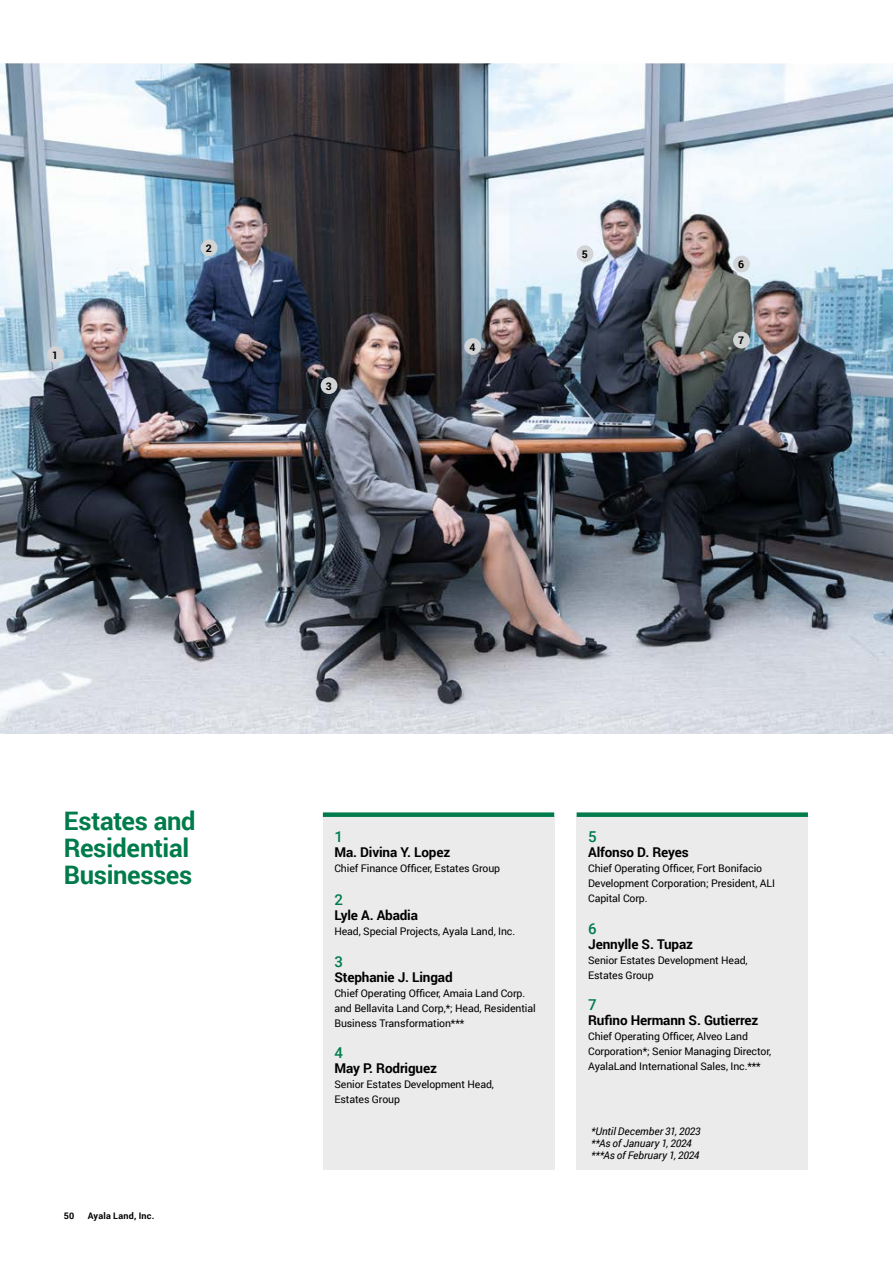
<style>
.page{position:relative;width:893px;height:1263px;background:#fff}
.page>*{position:absolute;margin:0;border:0;box-sizing:border-box;transform-origin:0 0}
.t1{font:700 25.5px/27px "Roboto";letter-spacing:-.01em;color:#007b4b}
.t2{font:500 15px "Roboto";color:#007b4b}
.t3{font:700 13.5px "Roboto";letter-spacing:-.01em;color:#000}
.t4{font:10.5px/15px "Roboto";letter-spacing:-.01em;color:#000}
.t5{font:italic 10.5px/12px "Roboto";letter-spacing:-.005em;color:#000}
.t6{font:700 10.5px "Roboto";color:#000}
.t7{font:700 9px "Roboto";letter-spacing:.025em;color:#000}
</style>
<div class="page">
<div style="left:577px;top:816px;width:231px;height:353px;background:#ebebec"></div>
<div style="left:323px;top:816px;width:231px;height:353px;background:#ebebec"></div>
<div style="left:577px;top:812px;width:231px;height:5px;background:#007b4b"></div>
<div style="left:323px;top:812px;width:231px;height:5px;background:#007b4b"></div>
<img style="left:0;top:64px;width:893px;height:669px">
<div style="left:47px;top:346px;width:17px;height:17px;background:#d1d3d4;border-radius:50%"></div>
<div style="left:201px;top:239px;width:17px;height:17px;background:#d1d3d4;border-radius:50%"></div>
<div style="left:321px;top:377px;width:16px;height:17px;background:#d1d3d4;border-radius:50%"></div>
<div style="left:464px;top:338px;width:17px;height:17px;background:#d1d3d4;border-radius:50%"></div>
<div style="left:577px;top:245px;width:16px;height:17px;background:#d1d3d4;border-radius:50%"></div>
<div style="left:733px;top:256px;width:17px;height:16px;background:#d1d3d4;border-radius:50%"></div>
<div style="left:733px;top:332px;width:17px;height:16px;background:#d1d3d4;border-radius:50%"></div>
<p class="t6" style="left:52px;top:347px;width:8px">1</p>
<p class="t6" style="left:206px;top:241px;width:8px">2</p>
<p class="t6" style="left:326px;top:378px;width:8px">3</p>
<p class="t6" style="left:470px;top:339px;width:8px">4</p>
<p class="t6" style="left:582px;top:247px;width:8px">5</p>
<p class="t6" style="left:738px;top:257px;width:8px">6</p>
<p class="t6" style="left:738px;top:333px;width:8px">7</p>
<h1 class="t1" style="left:64px;top:807px;width:133px">Estates and<br>Residential<br>Businesses</h1>
<p class="t7" style="left:64px;top:1209px;width:12px">50</p>
<p class="t7" style="left:88px;top:1209px;width:68px">Ayala Land, Inc.</p>
<h2 class="t2" style="left:334px;top:826px;width:10px">1</h2>
<p class="t3" style="left:334px;top:843px;width:117px">Ma. Divina Y. Lopez</p>
<p class="t4" style="left:334px;top:860px;width:167px">Chief Finance Officer, Estates Group</p>
<h2 class="t2" style="left:334px;top:889px;width:10px">2</h2>
<p class="t3" style="left:334px;top:906px;width:85px">Lyle A. Abadia</p>
<p class="t4" style="left:334px;top:923px;width:182px">Head, Special Projects, Ayala Land, Inc.</p>
<h2 class="t2" style="left:334px;top:951px;width:10px">3</h2>
<p class="t3" style="left:334px;top:967px;width:120px">Stephanie J. Lingad</p>
<p class="t4" style="left:334px;top:985px;width:203px">Chief Operating Officer, Amaia Land Corp. and Bellavita Land Corp,*; Head, Residential<br>Business Transformation***</p>
<h2 class="t2" style="left:334px;top:1042px;width:10px">4</h2>
<p class="t3" style="left:334px;top:1059px;width:104px">May P. Rodriguez</p>
<p class="t4" style="left:334px;top:1076px;width:161px">Senior Estates Development Head,<br>Estates Group</p>
<h2 class="t2" style="left:588px;top:826px;width:10px">5</h2>
<p class="t3" style="left:588px;top:843px;width:102px">Alfonso D. Reyes</p>
<p class="t4" style="left:588px;top:860px;width:188px">Chief Operating Officer, Fort Bonifacio<br>Development Corporation; President, ALI<br>Capital Corp.</p>
<h2 class="t2" style="left:588px;top:918px;width:10px">6</h2>
<p class="t3" style="left:588px;top:934px;width:106px">Jennylle S. Tupaz</p>
<p class="t4" style="left:588px;top:952px;width:161px">Senior Estates Development Head,<br>Estates Group</p>
<h2 class="t2" style="left:588px;top:994px;width:10px">7</h2>
<p class="t3" style="left:588px;top:1011px;width:172px">Rufino Hermann S. Gutierrez</p>
<p class="t4" style="left:588px;top:1028px;width:184px">Chief Operating Officer, Alveo Land<br>Corporation*; Senior Managing Director,<br>AyalaLand International Sales, Inc.***</p>
<p class="t5" style="left:591px;top:1125px;width:111px">*Until December 31, 2023 **As of January 1, 2024 ***As of February 1, 2024</p>
</div>
